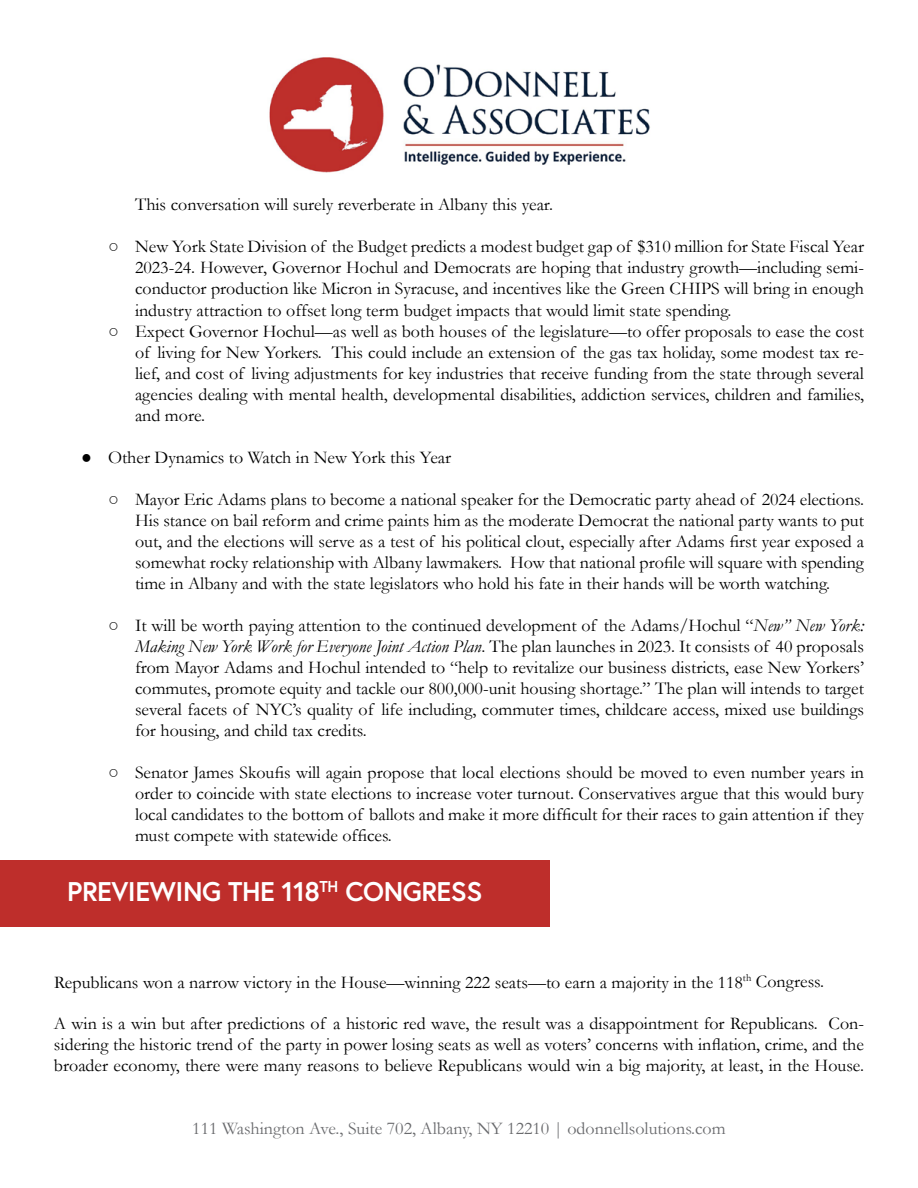
<style>
.page{position:relative;width:918px;height:1188px;background:#fff}
.page>*{position:absolute;margin:0;border:0;box-sizing:border-box;transform-origin:0 0}
.t1{font:700 27px "Europa";letter-spacing:-.02em;color:#fff}
.t2{font:18px/21px "Garamond";color:#000;text-align:justify}
.t3{font:18px "Garamond";color:#696a6d}
.s1{font-family:"Verdana"}
.s2{font-style:italic}
</style>
<div class="page">
<img style="left:269px;top:57px;width:381px;height:116px">
<div style="left:0;top:860px;width:550px;height:67px;background:#be2e2b"></div>
<p class="t2" style="left:135px;top:194px;width:420px">This conversation will surely reverberate in Albany this year.</p>
<p class="t2" style="left:135px;top:236px;width:731px;text-indent:-27px">○ New York State Division of the Budget predicts a modest budget gap of $310 million for State Fiscal Year 2023-24. However, Governor Hochul and Democrats are hoping that industry growth—including semi&shy;conductor production like Micron in Syracuse, and incentives like the Green CHIPS will bring in enough industry attraction to offset long term budget impacts that would limit state spending.</p>
<p class="t2" style="left:135px;top:320px;width:731px;text-indent:-27px">○ Expect Governor Hochul—as well as both houses of the legislature—to offer proposals to ease the cost of living for New Yorkers. This could include an extension of the gas tax holiday, some modest tax re&shy;lief, and cost of living adjustments for key industries that receive funding from the state through several agencies dealing with mental health, developmental disabilities, addiction services, children and families, and more.</p>
<p class="t2" style="left:81px;top:446px;width:372px"><span class="s1">●</span> Other Dynamics to Watch in New York this Year</p>
<p class="t2" style="left:135px;top:488px;width:731px;text-indent:-27px">○ Mayor Eric Adams plans to become a national speaker for the Democratic party ahead of 2024 elections.<br>His stance on bail reform and crime paints him as the moderate Democrat the national party wants to put out, and the elections will serve as a test of his political clout, especially after Adams first year exposed a somewhat rocky relationship with Albany lawmakers. How that national profile will square with spending time in Albany and with the state legislators who hold his fate in their hands will be worth watching.</p>
<p class="t2" style="left:135px;top:614px;width:731px;text-indent:-27px">○ It will be worth paying attention to the continued development of the Adams/Hochul “<span class="s2">New” New York:<br>Making New York Work for Everyone Joint Action Plan</span>. The plan launches in 2023. It consists of 40 proposals from Mayor Adams and Hochul intended to “help to revitalize our business districts, ease New Yorkers’ commutes, promote equity and tackle our 800,000-unit housing shortage.” The plan will intends to target several facets of NYC’s quality of life including, commuter times, childcare access, mixed use buildings for housing, and child tax credits.</p>
<p class="t2" style="left:135px;top:761px;width:731px;text-indent:-27px">○ Senator James Skoufis will again propose that local elections should be moved to even number years in order to coincide with state elections to increase voter turnout. Conservatives argue that this would bury local candidates to the bottom of ballots and make it more difficult for their races to gain attention if they must compete with statewide offices.</p>
<h1 class="t1" style="left:67px;top:873px;width:417px">PREVIEWING THE 118<sup>TH</sup> CONGRESS</h1>
<p class="t2" style="left:54px;top:971px;width:772px">Republicans won a narrow victory in the House—winning 222 seats—to earn a majority in the 118<sup>th</sup> Congress.</p>
<p class="t2" style="left:54px;top:1013px;width:812px">A win is a win but after predictions of a historic red wave, the result was a disappointment for Republicans. Con&shy;sidering the historic trend of the party in power losing seats as well as voters’ concerns with inflation, crime, and the broader economy, there were many reasons to believe Republicans would win a big majority, at least, in the House.</p>
<p class="t3" style="left:192px;top:1116px;width:535px">111 Washington Ave., Suite 702, Albany, NY 12210 | odonnellsolutions.com</p>
</div>
